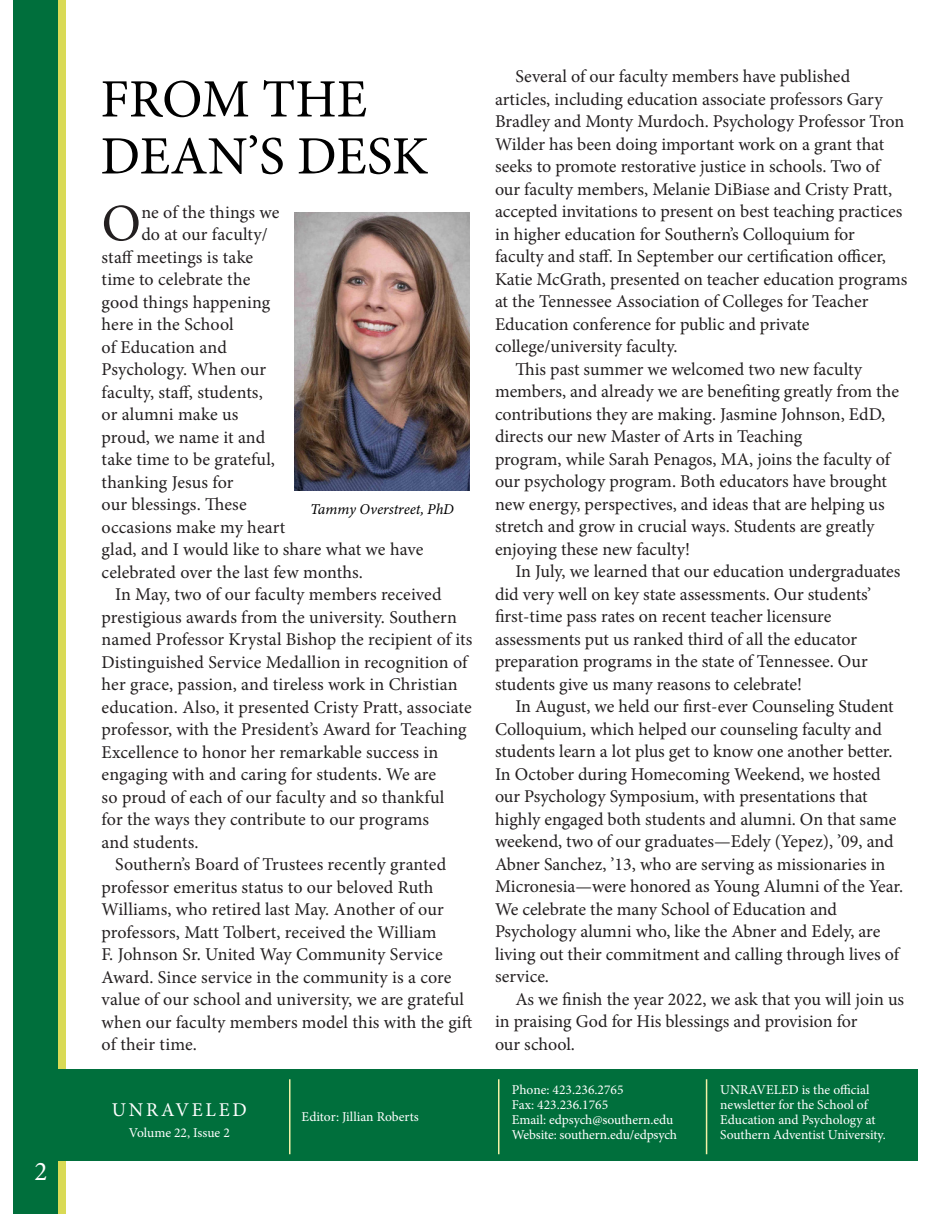
<style>
.page{position:relative;width:945px;height:1215px;background:#fff}
.page>*{position:absolute;margin:0;border:0;box-sizing:border-box;transform-origin:0 0}
.t1{font:54px/57px "Minion Pro";color:#000}
.Intro_paragraph{font:52.65px "Minion Pro";color:#231f20}
.t2{font:27px "Minion Pro";color:#fff}
.t3{font:19.5px "Minion Pro";letter-spacing:.14em;color:#fff}
.Body{font:18px/22.5px "Minion Pro";color:#231f20}
.Intro_paragraph-2{font:18px "Minion Pro";letter-spacing:.005em;color:#231f20}
.t4{font:italic 15px "Minion Variable Concept";color:#000}
.t5{font:13.5px/15px "Minion Pro";letter-spacing:-.005em;color:#fff}
</style>
<div class="page">
<div style="left:21px;top:0;width:45px;height:1214px;background:#d9da55"></div>
<div style="left:14px;top:0;width:44px;height:1214px;background:#006f3c"></div>
<img style="left:295px;top:212px;width:175px;height:278px">
<div style="left:53px;top:1070px;width:865px;height:91px;background:#006f3c"></div>
<hr style="left:289px;top:1079px;width:2px;height:75px;background:#f3f2a8">
<hr style="left:498px;top:1079px;width:1px;height:75px;background:#f3f2a8">
<hr style="left:706px;top:1079px;width:1px;height:75px;background:#f3f2a8">
<h3 class="t2" style="left:34px;top:1154px;width:14px">2</h3>
<p class="t1" style="left:100px;top:71px;width:329px">FROM THE<br>DEAN’S DESK</p>
<p class="Intro_paragraph" style="left:102px;top:188px;width:41px">O</p>
<p class="Intro_paragraph-2" style="left:141px;top:200px;width:140px">ne of the things we</p>
<p class="Intro_paragraph-2" style="left:141px;top:222px;width:128px">do at our faculty/</p>
<p class="Intro_paragraph-2" style="left:102px;top:245px;width:153px">staff meetings is take</p>
<p class="Intro_paragraph-2" style="left:102px;top:267px;width:150px">time to celebrate the</p>
<p class="Intro_paragraph-2" style="left:102px;top:290px;width:170px">good things happening</p>
<p class="Intro_paragraph-2" style="left:102px;top:312px;width:134px">here in the School</p>
<p class="Intro_paragraph-2" style="left:102px;top:335px;width:127px">of Education and</p>
<p class="Intro_paragraph-2" style="left:102px;top:357px;width:166px">Psychology. When our</p>
<p class="Intro_paragraph-2" style="left:102px;top:380px;width:163px">faculty, staff, students,</p>
<p class="Intro_paragraph-2" style="left:102px;top:402px;width:138px">or alumni make us</p>
<p class="Intro_paragraph-2" style="left:102px;top:425px;width:165px">proud, we name it and</p>
<p class="Intro_paragraph-2" style="left:102px;top:447px;width:175px">take time to be grateful,</p>
<p class="Intro_paragraph-2" style="left:102px;top:470px;width:134px">thanking Jesus for</p>
<p class="Intro_paragraph-2" style="left:102px;top:492px;width:147px">our blessings. These</p>
<p class="Intro_paragraph-2" style="left:102px;top:515px;width:185px">occasions make my heart</p>
<p class="Intro_paragraph-2" style="left:102px;top:537px;width:323px">glad, and I would like to share what we have</p>
<p class="Intro_paragraph-2" style="left:102px;top:560px;width:263px">celebrated over the last few months.</p>
<p class="Body" style="left:102px;top:583px;width:372px;text-indent:14px">In May, two of our faculty members received prestigious awards from the university. Southern named Professor Krystal Bishop the recipient of its Distinguished Service Medallion in recognition of her grace, passion, and tireless work in Christian education. Also, it presented Cristy Pratt, associate professor, with the President’s Award for Teaching Excellence to honor her remarkable success in engaging with and caring for students. We are<br>so proud of each of our faculty and so thankful<br>for the ways they contribute to our programs<br>and students.</p>
<p class="Body" style="left:102px;top:853px;width:372px;text-indent:14px">Southern’s Board of Trustees recently granted professor emeritus status to our beloved Ruth Williams, who retired last May. Another of our professors, Matt Tolbert, received the William<br>F. Johnson Sr. United Way Community Service Award. Since service in the community is a core value of our school and university, we are grateful when our faculty members model this with the gift of their time.</p>
<p class="t4" style="left:311px;top:499px;width:145px">Tammy Overstreet, PhD</p>
<p class="t3" style="left:112px;top:1097px;width:137px">UNRAVELED</p>
<p class="t5" style="left:129px;top:1125px;width:102px">Volume 22, Issue 2</p>
<p class="t5" style="left:302px;top:1109px;width:119px">Editor: Jillian Roberts</p>
<p class="Body" style="left:515px;top:65px;width:336px">Several of our faculty members have published</p>
<p class="Body" style="left:495px;top:88px;width:411px">articles, including education associate professors Gary Bradley and Monty Murdoch. Psychology Professor Tron Wilder has been doing important work on a grant that seeks to promote restorative justice in schools. Two of our faculty members, Melanie DiBiase and Cristy Pratt, accepted invitations to present on best teaching practices in higher education for Southern’s Colloquium for</p>
<p class="Body" style="left:495px;top:245px;width:414px">faculty and staff. In September our certification officer,<br>Katie McGrath, presented on teacher education programs at the Tennessee Association of Colleges for Teacher</p>
<p class="Body" style="left:495px;top:313px;width:316px">Education conference for public and private</p>
<p class="Body" style="left:495px;top:335px;width:184px">college/university faculty.</p>
<p class="Body" style="left:495px;top:358px;width:406px;text-indent:20px">This past summer we welcomed two new faculty members, and already we are benefiting greatly from the contributions they are making. Jasmine Johnson, EdD, directs our new Master of Arts in Teaching</p>
<p class="Body" style="left:495px;top:448px;width:397px">program, while Sarah Penagos, MA, joins the faculty of our psychology program. Both educators have brought new energy, perspectives, and ideas that are helping us stretch and grow in crucial ways. Students are greatly enjoying these new faculty!</p>
<p class="Body" style="left:495px;top:560px;width:407px;text-indent:20px">In July, we learned that our education undergraduates did very well on key state assessments. Our students’ first-time pass rates on recent teacher licensure</p>
<p class="Body" style="left:495px;top:628px;width:374px">assessments put us ranked third of all the educator preparation programs in the state of Tennessee. Our</p>
<p class="Body" style="left:495px;top:673px;width:309px">students give us many reasons to celebrate!</p>
<p class="Body" style="left:495px;top:695px;width:410px;text-indent:20px">In August, we held our first-ever Counseling Student Colloquium, which helped our counseling faculty and students learn a lot plus get to know one another better.<br>In October during Homecoming Weekend, we hosted our Psychology Symposium, with presentations that highly engaged both students and alumni. On that same weekend, two of our graduates—Edely (Yepez), ’09, and Abner Sanchez, ’13, who are serving as missionaries in Micronesia—were honored as Young Alumni of the Year.<br>We celebrate the many School of Education and</p>
<p class="Body" style="left:495px;top:920px;width:406px">Psychology alumni who, like the Abner and Edely, are living out their commitment and calling through lives of service.</p>
<p class="Body" style="left:495px;top:988px;width:411px;text-indent:20px">As we finish the year 2022, we ask that you will join us in praising God for His blessings and provision for</p>
<p class="Body" style="left:495px;top:1033px;width:82px">our school.</p>
<p class="t5" style="left:512px;top:1082px;width:113px">Phone: 423.236.2765</p>
<p class="t5" style="left:512px;top:1097px;width:98px">Fax: 423.236.1765</p>
<p class="t5" style="left:512px;top:1112px;width:163px">Email: edpsych@southern.edu</p>
<p class="t5" style="left:512px;top:1127px;width:167px">Website: southern.edu/edpsych</p>
<p class="t5" style="left:720px;top:1082px;width:167px">UNRAVELED is the official newsletter for the School of<br>Education and Psychology at<br>Southern Adventist University.</p>
</div>
